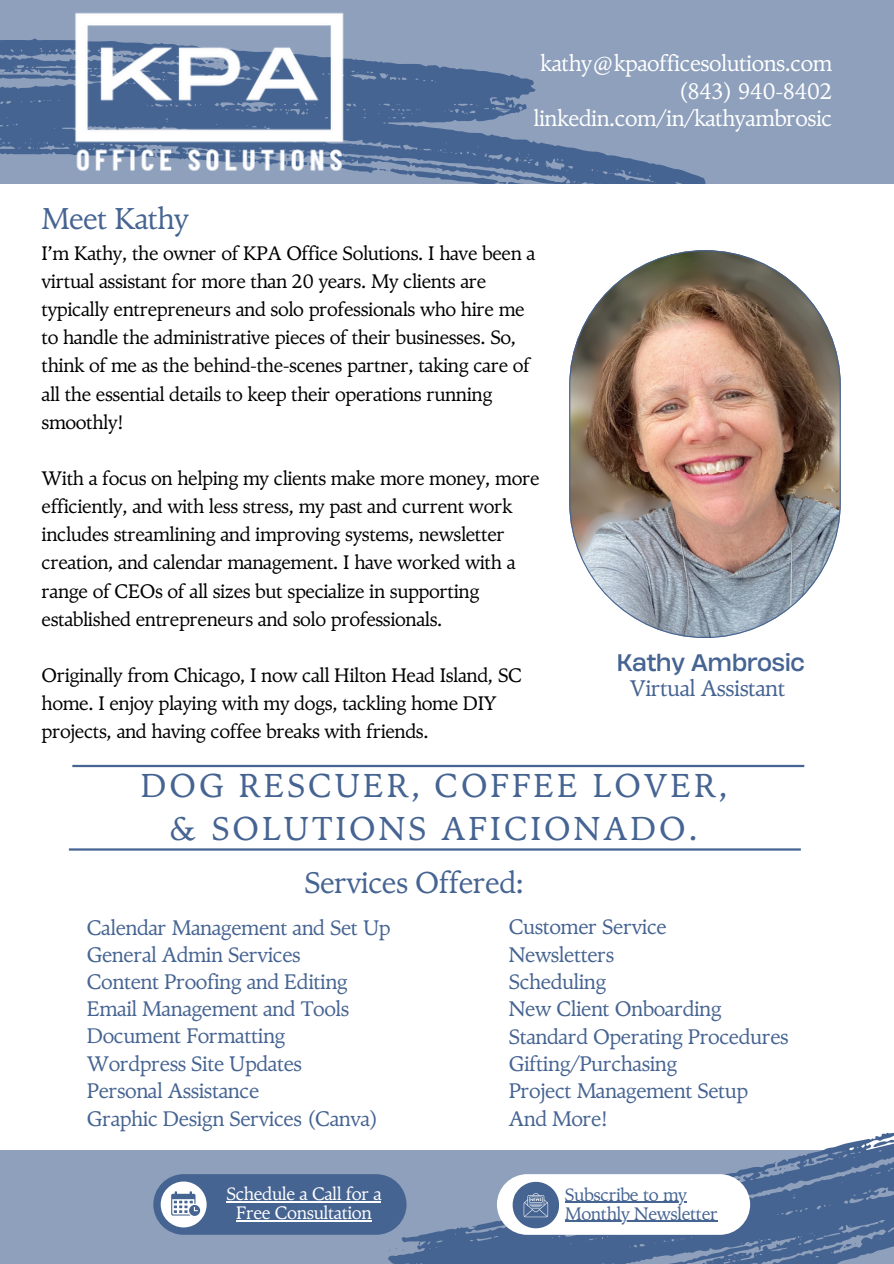
<style>
.page{position:relative;width:894px;height:1264px;background:#fff}
.page>*{position:absolute;margin:0;border:0;box-sizing:border-box;transform-origin:0 0}
.t1{font:33px "TY Serif";letter-spacing:.09em;color:#466492}
.t2{font:30px "TY Serif";letter-spacing:-.02em;color:#466492}
.t3{font:22.5px/27px "TY Serif";letter-spacing:-.02em;color:#fff;text-align:right}
.t4{font:22.5px "TY Serif";letter-spacing:-.02em;color:#466492}
.t5{font:22.5px "Heading Now 74";letter-spacing:-.02em;color:#466492}
.t6{font:21px "TY Serif";letter-spacing:-.02em;color:#466492}
.t7{font:19.5px/28.2px "TY Serif";letter-spacing:-.02em;color:#000001}
.t8{font:18px/19.2px "TY Serif";letter-spacing:-.02em;color:#fff;text-align:center}
.t9{font:18px "TY Serif";letter-spacing:-.02em;color:#466492}
</style>
<div class="page">
<div style="left:0;top:1150px;width:893px;height:113px;background:#8ea0bc"></div>
<div style="left:0;top:0;width:893px;height:184px;background:#8ea0bc"></div>
<svg style="left:0;top:38px;width:706px;height:145px"></svg>
<svg style="left:208px;top:1132px;width:685px;height:131px"></svg>
<img style="left:569px;top:250px;width:271px;height:388px">
<img style="left:69px;top:12px;width:281px;height:163px">
<hr style="left:72px;top:764px;width:732px;height:3px;background:#466492">
<hr style="left:69px;top:848px;width:731px;height:2px;background:#466492">
<div style="left:153px;top:1174px;width:253px;height:60px;background:#466492;border-radius:30px"></div>
<div style="left:161px;top:1181px;width:45px;height:46px;background:#fff;border-radius:50%"></div>
<svg style="left:171px;top:1191px;width:29px;height:24px"></svg>
<hr style="left:226px;top:1201px;width:155px;height:1px;background:#fff">
<hr style="left:236px;top:1220px;width:135px;height:1px;background:#fff">
<div style="left:497px;top:1174px;width:253px;height:60px;background:#fff;border-radius:30px"></div>
<svg style="left:512px;top:1181px;width:46px;height:46px"></svg>
<hr style="left:564px;top:1201px;width:122px;height:1px;background:#466492">
<hr style="left:564px;top:1220px;width:153px;height:1px;background:#466492">
<h1 class="t2" style="left:42px;top:200px;width:149px">Meet Kathy</h1>
<h3 class="t3" style="left:533px;top:50px;width:300px">kathy@kpaofficesolutions.com (843) 940-8402 linkedin.com/in/kathyambrosic</h3>
<h3 class="t7" style="left:42px;top:239px;width:495px">I’m Kathy, the owner of KPA Office Solutions. I have been a virtual assistant for more than 20 years. My clients are typically entrepreneurs and solo professionals who hire me to handle the administrative pieces of their businesses. So, think of me as the behind-the-scenes partner, taking care of all the essential details to keep their operations running smoothly!</h3>
<h2 class="t7" style="left:42px;top:464px;width:499px">With a focus on helping my clients make more money, more efficiently, and with less stress, my past and current work includes streamlining and improving systems, newsletter creation, and calendar management. I have worked with a range of CEOs of all sizes but specialize in supporting established entrepreneurs and solo professionals.</h2>
<p class="t7" style="left:42px;top:661px;width:482px">Originally from Chicago, I now call Hilton Head Island, SC home. I enjoy playing with my dogs, tackling home DIY projects, and having coffee breaks with friends.</p>
<h3 class="t5" style="left:616px;top:647px;width:190px">Kathy Ambrosic</h3>
<h1 class="t4" style="left:629px;top:674px;width:157px">Virtual Assistant</h1>
<h3 class="t1" style="left:141px;top:765px;width:588px">DOG RESCUER, COFFEE LOVER,</h3>
<h3 class="t1" style="left:169px;top:808px;width:530px">&amp; SOLUTIONS AFICIONADO.</h3>
<h1 class="t2" style="left:304px;top:865px;width:221px">Services Offered:</h1>
<h2 class="t6" style="left:508px;top:914px;width:159px">Customer Service</h2>
<h3 class="t6" style="left:87px;top:915px;width:305px">Calendar Management and Set Up</h3>
<h3 class="t6" style="left:87px;top:968px;width:262px">Content Proofing and Editing</h3>
<h3 class="t6" style="left:87px;top:996px;width:264px">Email Management and Tools</h3>
<h3 class="t6" style="left:508px;top:941px;width:107px">Newsletters</h3>
<h3 class="t6" style="left:508px;top:969px;width:99px">Scheduling</h3>
<h3 class="t6" style="left:508px;top:996px;width:214px">New Client Onboarding</h3>
<h3 class="t6" style="left:87px;top:941px;width:215px">General Admin Services</h3>
<h3 class="t6" style="left:87px;top:1023px;width:200px">Document Formatting</h3>
<p class="t6" style="left:87px;top:1050px;width:216px">Wordpress Site Updates</p>
<p class="t6" style="left:87px;top:1105px;width:293px">Graphic Design Services (Canva)</p>
<h3 class="t6" style="left:87px;top:1078px;width:174px">Personal Assistance</h3>
<h3 class="t6" style="left:508px;top:1023px;width:281px">Standard Operating Procedures</h3>
<h3 class="t6" style="left:508px;top:1051px;width:170px">Gifting/Purchasing</h3>
<h3 class="t6" style="left:508px;top:1078px;width:241px">Project Management Setup</h3>
<h3 class="t6" style="left:508px;top:1105px;width:101px">And More!</h3>
<p class="t8" style="left:226px;top:1184px;width:157px">Schedule a Call for a<br>Free Consultation</p>
<p class="t9" style="left:564px;top:1183px;width:124px">Subscribe to my</p>
<p class="t9" style="left:564px;top:1202px;width:154px">Monthly Newsletter</p>
</div>
